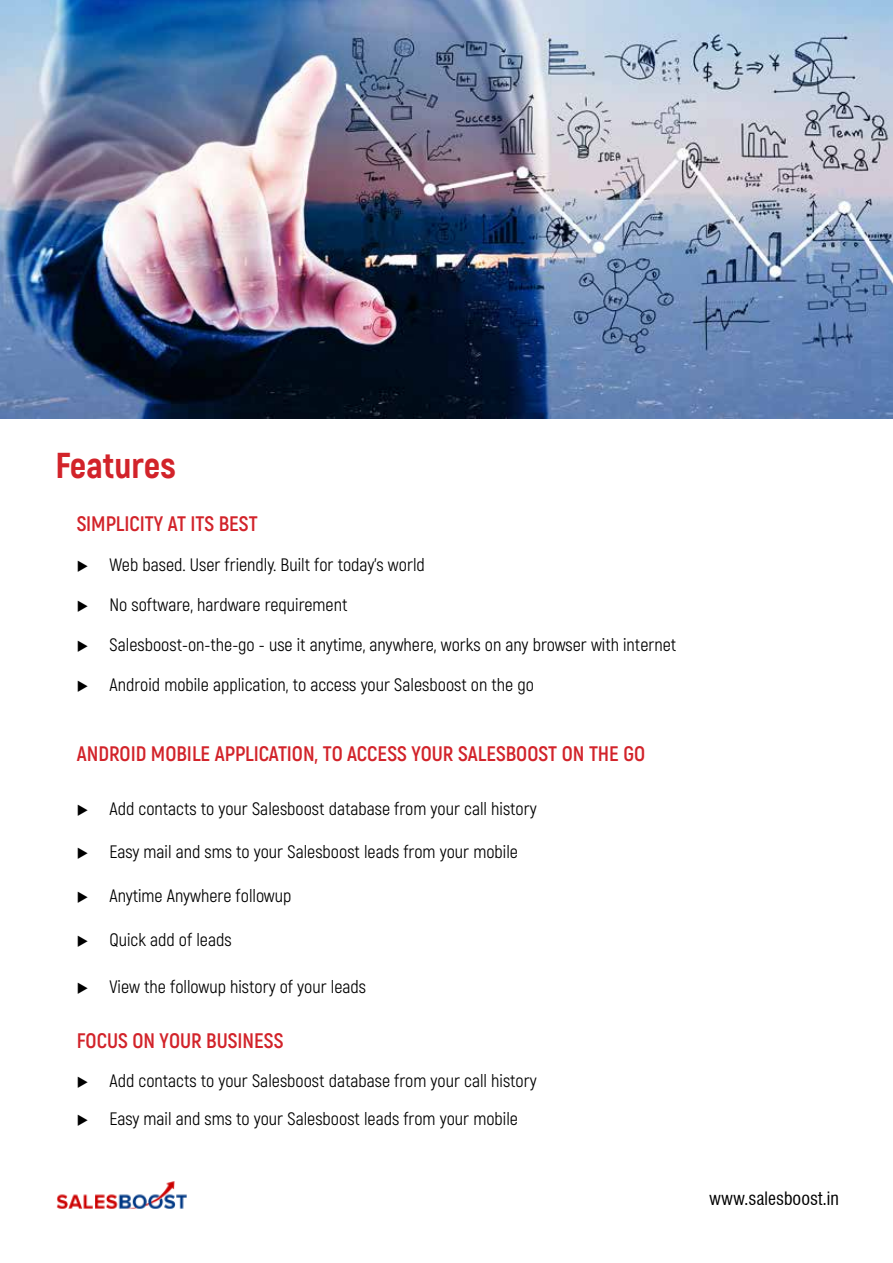
<style>
.page{position:relative;width:893px;height:1263px;background:#fff}
.page>*{position:absolute;margin:0;border:0;box-sizing:border-box;transform-origin:0 0}
.t1{font:800 36px "Akrobat";color:#d2232a}
.t2{font:700 21px "Akrobat";color:#d2232a}
.t3{font:18px "Akrobat";color:#000}
.t4{font:condensed 18px "Swiss 721 BT";color:#000}
</style>
<div class="page">
<img style="left:0;top:0;width:893px;height:419px">
<img style="left:56px;top:1181px;width:131px;height:28px">
<h1 class="t1" style="left:55px;top:443px;width:122px">Features</h1>
<p class="t2" style="left:77px;top:510px;width:182px">SIMPLICITY AT ITS BEST</p>
<p class="t3" style="left:77px;top:554px;width:350px">◆ Web based. User friendly. Built for today’s world</p>
<p class="t3" style="left:77px;top:594px;width:272px">◆ No software, hardware requirement</p>
<p class="t3" style="left:77px;top:634px;width:601px">◆ Salesboost-on-the-go - use it anytime, anywhere, works on any browser with internet</p>
<p class="t3" style="left:77px;top:674px;width:459px">◆ Android mobile application, to access your Salesboost on the go</p>
<p class="t2" style="left:77px;top:741px;width:570px">ANDROID MOBILE APPLICATION, TO ACCESS YOUR SALESBOOST ON THE GO</p>
<p class="t3" style="left:77px;top:798px;width:462px">◆ Add contacts to your Salesboost database from your call history</p>
<p class="t3" style="left:77px;top:841px;width:443px">◆ Easy mail and sms to your Salesboost leads from your mobile</p>
<p class="t3" style="left:77px;top:885px;width:216px">◆ Anytime Anywhere followup</p>
<p class="t3" style="left:77px;top:928px;width:156px">◆ Quick add of leads</p>
<p class="t3" style="left:77px;top:975px;width:291px">◆ View the followup history of your leads</p>
<p class="t2" style="left:77px;top:1028px;width:208px">FOCUS ON YOUR BUSINESS</p>
<p class="t3" style="left:77px;top:1069px;width:462px">◆ Add contacts to your Salesboost database from your call history</p>
<p class="t3" style="left:77px;top:1108px;width:443px">◆ Easy mail and sms to your Salesboost leads from your mobile</p>
<p class="t4" style="left:709px;top:1187px;width:131px">www.salesboost.in</p>
</div>
